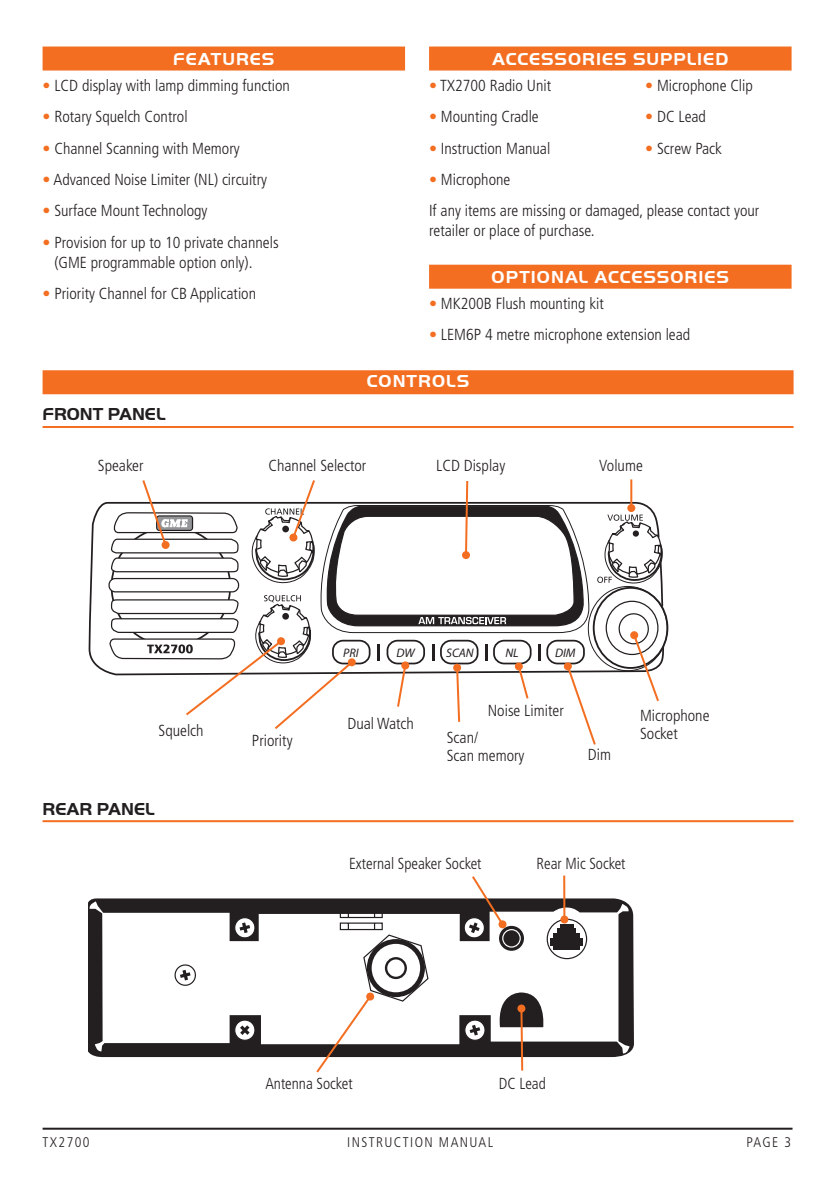
<style>
.page{position:relative;width:838px;height:1187px;background:#fff}
.page>*{position:absolute;margin:0;border:0;box-sizing:border-box;transform-origin:0 0}
.t1{font:700 18px "Handel Gothic EF";letter-spacing:.055em;color:#fff}
.t2{font:700 18px "Handel Gothic EF";color:#231f20}
.t3{font:300 condensed 16px/18px "Frutiger LT";color:#231f20}
.t4{font:300 condensed 16px "Frutiger LT";color:#231f20;scale:.96 1}
.t5{font:300 condensed 14px "Frutiger LT";letter-spacing:.1em;color:#231f20}
.t6{font:italic 12.4px "Myriad";color:#231f20}
.s1{color:#f36e21}
</style>
<div class="page">
<hr style="left:43px;top:1128px;width:749px;height:2px;background:#231f20">
<div style="left:43px;top:47px;width:362px;height:24px;background:#f36e21"></div>
<div style="left:429px;top:47px;width:362px;height:24px;background:#f36e21"></div>
<div style="left:429px;top:265px;width:362px;height:24px;background:#f36e21"></div>
<div style="left:43px;top:370px;width:750px;height:24px;background:#f36e21"></div>
<hr style="left:43px;top:426px;width:750px;height:2px;background:#f36e21">
<hr style="left:43px;top:820px;width:750px;height:2px;background:#f36e21">
<svg style="left:89px;top:502px;width:20px;height:172px"></svg>
<div style="left:108px;top:578px;width:131px;height:14px;border:1px solid #231f20;border-radius:6px"></div>
<svg style="left:109px;top:479px;width:558px;height:266px"></svg>
<div style="left:462px;top:551px;width:8px;height:8px;background:#f36e21;border-radius:50%"></div>
<hr style="left:630px;top:479px;width:2px;height:29px;background:#f36e21">
<div style="left:627px;top:504px;width:8px;height:8px;background:#f36e21;border-radius:50%"></div>
<div style="left:89px;top:898px;width:544px;height:159px;background:#231f20"></div>
<svg style="left:102px;top:907px;width:516px;height:137px"></svg>
<svg style="left:499px;top:926px;width:25px;height:25px"></svg>
<div style="left:546px;top:919px;width:41px;height:40px;border:1px solid #231f20;border-radius:50%"></div>
<div style="left:502px;top:930px;width:18px;height:17px;background:#231f20;border-radius:50%"></div>
<div style="left:502px;top:929px;width:18px;height:19px;border:1px solid #fff;border-radius:50%"></div>
<div style="left:557px;top:928px;width:19px;height:6px;background:#231f20"></div>
<div style="left:560px;top:924px;width:13px;height:5px;background:#231f20"></div>
<div style="left:553px;top:942px;width:27px;height:7px;background:#231f20"></div>
<div style="left:553px;top:933px;width:27px;height:7px;background:#231f20"></div>
<div style="left:550px;top:938px;width:33px;height:8px;background:#231f20"></div>
<svg style="left:232px;top:915px;width:24px;height:25px"></svg>
<svg style="left:172px;top:962px;width:24px;height:26px"></svg>
<svg style="left:232px;top:1017px;width:25px;height:24px"></svg>
<svg style="left:462px;top:1017px;width:25px;height:24px"></svg>
<svg style="left:89px;top:901px;width:16px;height:14px"></svg>
<svg style="left:95px;top:1037px;width:15px;height:15px"></svg>
<svg style="left:613px;top:904px;width:16px;height:14px"></svg>
<svg style="left:614px;top:1039px;width:15px;height:15px"></svg>
<svg style="left:496px;top:992px;width:50px;height:79px"></svg>
<svg style="left:517px;top:1004px;width:8px;height:9px"></svg>
<svg style="left:314px;top:910px;width:115px;height:163px"></svg>
<hr style="left:563px;top:876px;width:2px;height:43px;background:#f36e21">
<svg style="left:559px;top:915px;width:9px;height:9px"></svg>
<svg style="left:462px;top:876px;width:45px;height:63px"></svg>
<p class="t1" style="left:173px;top:48px;width:103px">FEATURES</p>
<p class="t3" style="left:43px;top:77px;width:249px"><span class="s1">•</span> LCD display with lamp dimming function</p>
<p class="t3" style="left:43px;top:108px;width:146px"><span class="s1">•</span> Rotary Squelch Control</p>
<p class="t3" style="left:43px;top:139px;width:199px"><span class="s1">•</span> Channel Scanning with Memory</p>
<p class="t3" style="left:43px;top:171px;width:226px"><span class="s1">•</span> Advanced Noise Limiter (NL) circuitry</p>
<p class="t3" style="left:43px;top:202px;width:166px"><span class="s1">•</span> Surface Mount Technology</p>
<p class="t3" style="left:54px;top:232px;width:226px;line-height:20px;text-indent:-12px"><span class="s1">•</span> Provision for up to 10 private channels (GME programmable option only).</p>
<p class="t3" style="left:43px;top:285px;width:215px"><span class="s1">•</span> Priority Channel for CB Application</p>
<p class="t2" style="left:43px;top:404px;width:124px">FRONT PANEL</p>
<p class="t1" style="left:492px;top:48px;width:237px">ACCESSORIES SUPPLIED</p>
<p class="t3" style="left:429px;top:77px;width:123px"><span class="s1">•</span> TX2700 Radio Unit</p>
<p class="t3" style="left:645px;top:77px;width:109px"><span class="s1">•</span> Microphone Clip</p>
<p class="t3" style="left:429px;top:108px;width:111px"><span class="s1">•</span> Mounting Cradle</p>
<p class="t3" style="left:645px;top:108px;width:62px"><span class="s1">•</span> DC Lead</p>
<p class="t3" style="left:429px;top:139px;width:123px"><span class="s1">•</span> Instruction Manual</p>
<p class="t3" style="left:645px;top:139px;width:78px"><span class="s1">•</span> Screw Pack</p>
<p class="t3" style="left:429px;top:164px;width:332px;line-height:31.4px"><span class="s1">•</span> Microphone<br>If any items are missing or damaged, please contact your</p>
<p class="t3" style="left:429px;top:222px;width:167px">retailer or place of purchase.</p>
<p class="t1" style="left:491px;top:266px;width:239px">OPTIONAL ACCESSORIES</p>
<p class="t3" style="left:429px;top:295px;width:176px"><span class="s1">•</span> MK200B Flush mounting kit</p>
<p class="t3" style="left:429px;top:326px;width:263px"><span class="s1">•</span> LEM6P 4 metre microphone extension lead</p>
<p class="t1" style="left:367px;top:371px;width:104px">CONTROLS</p>
<p class="t3" style="left:98px;top:457px;width:47px">Speaker</p>
<p class="t3" style="left:268px;top:457px;width:99px">Channel Selector</p>
<p class="t3" style="left:436px;top:457px;width:71px">LCD Display</p>
<p class="t3" style="left:599px;top:457px;width:45px">Volume</p>
<p class="t3" style="left:158px;top:721px;width:47px">Squelch</p>
<p class="t2" style="left:43px;top:798px;width:114px">REAR PANEL</p>
<p class="t3" style="left:252px;top:732px;width:42px">Priority</p>
<p class="t6" style="left:343px;top:647px;width:17px">PRI</p>
<p class="t6" style="left:396px;top:647px;width:20px">DW</p>
<p class="t6" style="left:446px;top:647px;width:29px">SCAN</p>
<p class="t6" style="left:505px;top:647px;width:15px">NL</p>
<p class="t6" style="left:555px;top:647px;width:22px">DIM</p>
<p class="t3" style="left:347px;top:714px;width:68px">Dual Watch</p>
<p class="t3" style="left:487px;top:702px;width:77px">Noise Limiter</p>
<p class="t3" style="left:446px;top:729px;width:79px">Scan/<br>Scan memory</p>
<p class="t3" style="left:587px;top:746px;width:25px">Dim</p>
<p class="t3" style="left:640px;top:706px;width:71px">Microphone<br>Socket</p>
<p class="t4" style="left:349px;top:854px;width:139px">External Speaker Socket</p>
<p class="t4" style="left:536px;top:854px;width:94px">Rear Mic Socket</p>
<p class="t4" style="left:265px;top:1074px;width:92px">Antenna Socket</p>
<p class="t4" style="left:499px;top:1074px;width:50px">DC Lead</p>
<p class="t5" style="left:43px;top:1134px;width:49px">TX2700</p>
<p class="t5" style="left:347px;top:1134px;width:147px">INSTRUCTION MANUAL</p>
<p class="t5" style="left:746px;top:1134px;width:46px">PAGE 3</p>
</div>
